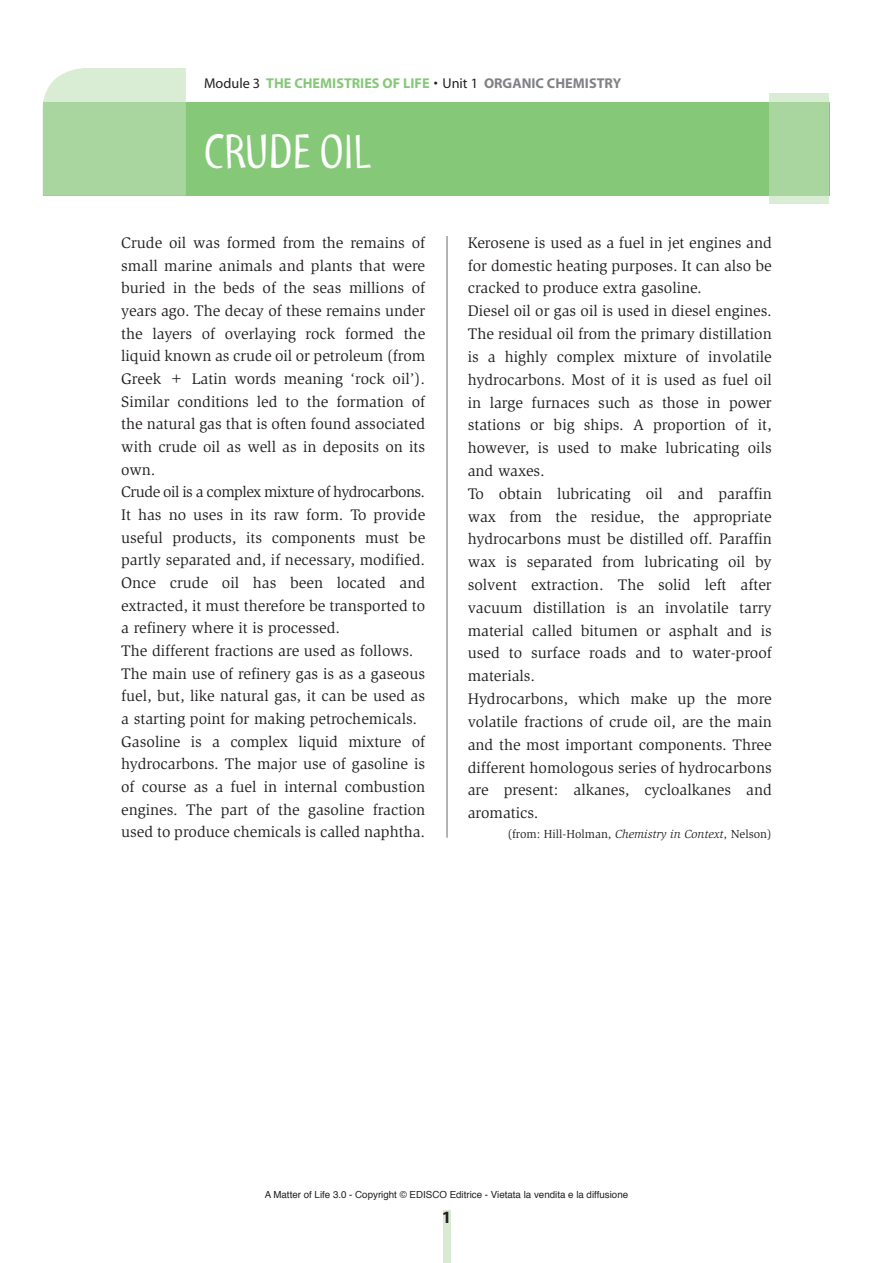
<style>
.page{position:relative;width:893px;height:1263px;background:#fff}
.page>*{position:absolute;margin:0;border:0;box-sizing:border-box;transform-origin:0 0}
.Titolo_unità{font:49.5px "Myriad Tilt";color:#fff}
.t1{font:700 17.25px "Myriad";color:#231f20}
._08_Testo_graziato{font:15.75px/22.6px "Slimbach";color:#231f20;text-align:justify}
.t2{font:700 14.25px "Myriad";color:#85c878}
._09_citazioneBrano{font:12px "Slimbach";color:#231f20}
.t3{font:9.75px "Helvetica";color:#231f20}
.s1{font-weight:400;color:#231f20}
.s2{color:#808285}
.s3{font-style:italic}
</style>
<div class="page">
<div style="left:443px;top:1210px;width:7px;height:53px;background:#d8ebd2"></div>
<div style="left:43px;top:102px;width:786px;height:94px;background:#85c878"></div>
<svg style="left:770px;top:93px;width:59px;height:111px;background:#b0d9a6"></svg>
<svg style="left:43px;top:68px;width:143px;height:128px;background:#b6dcad"></svg>
<hr style="left:447px;top:236px;width:1px;height:602px;background:#6c6d70">
<p class="t2" style="left:204px;top:76px;width:419px"><span class="s1">Module 3</span> THE CHEMISTRIES OF LIFE <span class="s1">• Unit 1</span> <span class="s2">ORGANIC CHEMISTRY</span></p>
<p class="Titolo_unità" style="left:204px;top:125px;width:169px">CRUDE OIL</p>
<p class="_08_Testo_graziato" style="left:121px;top:231px;width:306px">Crude oil was formed from the remains of small marine animals and plants that were buried in the beds of the seas millions of years ago. The decay of these remains under the layers of overlaying rock formed the liquid known as crude oil or petroleum (from Greek + Latin words meaning ‘rock oil’).<br>Similar conditions led to the formation of the natural gas that is often found associated with crude oil as well as in deposits on its own.</p>
<p class="_08_Testo_graziato" style="left:121px;top:481px;width:306px">Crude oil is a complex mixture of hydrocarbons.<br>It has no uses in its raw form. To provide useful products, its components must be partly separated and, if necessary, modified.<br>Once crude oil has been located and extracted, it must therefore be transported to a refinery where it is processed.</p>
<p class="_08_Testo_graziato" style="left:121px;top:639px;width:294px">The different fractions are used as follows.</p>
<p class="_08_Testo_graziato" style="left:121px;top:662px;width:306px">The main use of refinery gas is as a gaseous fuel, but, like natural gas, it can be used as a starting point for making petrochemicals.</p>
<p class="_08_Testo_graziato" style="left:121px;top:730px;width:306px">Gasoline is a complex liquid mixture of hydrocarbons. The major use of gasoline is of course as a fuel in internal combustion engines. The part of the gasoline fraction used to produce chemicals is called naphtha.</p>
<p class="_08_Testo_graziato" style="left:468px;top:231px;width:306px">Kerosene is used as a fuel in jet engines and for domestic heating purposes. It can also be cracked to produce extra gasoline.</p>
<p class="_08_Testo_graziato" style="left:468px;top:300px;width:305px">Diesel oil or gas oil is used in diesel engines.</p>
<p class="_08_Testo_graziato" style="left:468px;top:322px;width:306px">The residual oil from the primary distillation is a highly complex mixture of involatile hydrocarbons. Most of it is used as fuel oil in large furnaces such as those in power stations or big ships. A proportion of it, however, is used to make lubricating oils and waxes.</p>
<p class="_08_Testo_graziato" style="left:468px;top:482px;width:306px">To obtain lubricating oil and paraffin wax from the residue, the appropriate hydrocarbons must be distilled off. Paraffin wax is separated from lubricating oil by solvent extraction. The solid left after vacuum distillation is an involatile tarry material called bitumen or asphalt and is used to surface roads and to water-proof materials.</p>
<p class="_08_Testo_graziato" style="left:468px;top:687px;width:306px">Hydrocarbons, which make up the more volatile fractions of crude oil, are the main and the most important components. Three different homologous series of hydrocarbons are present: alkanes, cycloalkanes and aromatics.</p>
<p class="_09_citazioneBrano" style="left:508px;top:827px;width:266px">(from: Hill-Holman, <span class="s3">Chemistry in Context</span>, Nelson)</p>
<p class="t3" style="left:265px;top:1187px;width:365px">A Matter of Life 3.0 - Copyright © EDISCO Editrice - Vietata la vendita e la diffusione</p>
<p class="t1" style="left:442px;top:1208px;width:11px">1</p>
</div>
